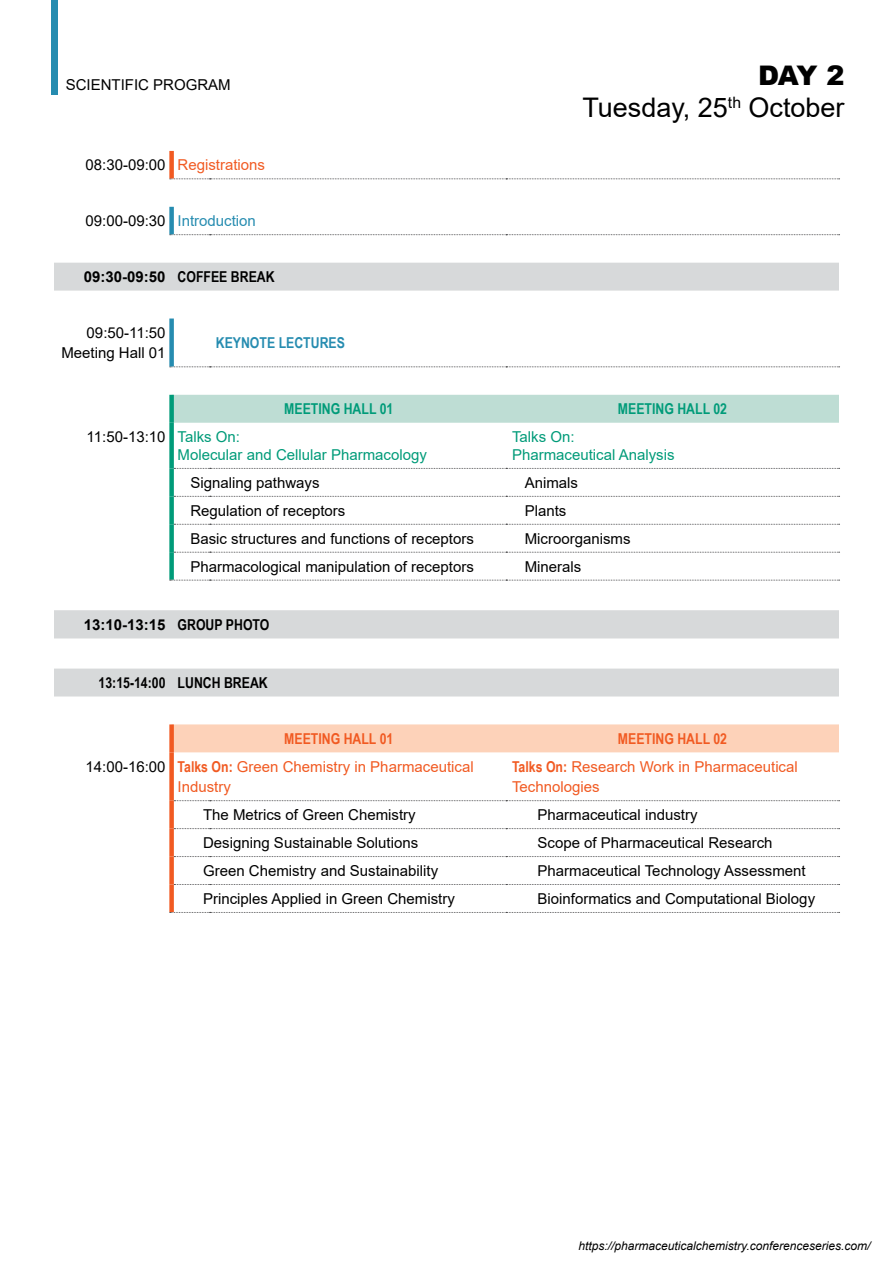
<style>
.page{position:relative;width:893px;height:1263px;background:#fff}
.page>*{position:absolute;margin:0;border:0;box-sizing:border-box;transform-origin:0 0}
.t1{font:27px/32.4px "Arial";color:#000;text-align:right}
.t2{font:15px/20.4px "Arial";color:#000;text-align:right}
.t3{font:15px/20.4px "Arial";color:#f15a22}
.t4{font:15px/17.5px "Arial";color:#009b79}
.t5{font:700 15px "Arial";color:#000}
.t6{font:700 15px "Arial Narrow";color:#009b79}
.t7{font:700 15px "Arial Narrow";color:#f15a22}
.t8{font:15px "Arial";color:#268cb0}
.t9{font:700 15px "Arial Narrow";color:#000}
.t10{font:700 15px "Arial Narrow";color:#268cb0}
.t11{font:italic 12px "Arial";color:#000}
.s1{color:#000}
.s2{font-family:"Arial Narrow"}
.s3{font-weight:900}
.s4{font-family:"Arial Narrow";font-weight:700}
</style>
<div class="page">
<div style="left:51px;top:0;width:7px;height:94px;background:#268cb0"></div>
<svg style="left:54px;top:263px;width:785px;height:433px"></svg>
<div style="left:174px;top:395px;width:665px;height:28px;background:#beddd4"></div>
<div style="left:174px;top:724px;width:665px;height:28px;background:#fdd2b9"></div>
<div style="left:169px;top:423px;width:5px;height:45px;background:#009b79"></div>
<svg style="left:174px;top:468px;width:666px;height:1px"></svg>
<div style="left:169px;top:468px;width:5px;height:28px;background:#009b79"></div>
<div style="left:169px;top:496px;width:5px;height:28px;background:#009b79"></div>
<svg style="left:174px;top:496px;width:666px;height:1px"></svg>
<div style="left:169px;top:524px;width:5px;height:28px;background:#009b79"></div>
<div style="left:169px;top:552px;width:5px;height:28px;background:#009b79"></div>
<svg style="left:174px;top:524px;width:666px;height:1px"></svg>
<svg style="left:170px;top:234px;width:670px;height:1px"></svg>
<svg style="left:170px;top:366px;width:670px;height:1px"></svg>
<svg style="left:174px;top:552px;width:666px;height:1px"></svg>
<svg style="left:170px;top:580px;width:670px;height:1px"></svg>
<svg style="left:170px;top:178px;width:670px;height:1px"></svg>
<div style="left:169px;top:752px;width:5px;height:49px;background:#f15a22"></div>
<div style="left:169px;top:151px;width:5px;height:27px;background:#f15a22"></div>
<svg style="left:174px;top:800px;width:666px;height:1px"></svg>
<svg style="left:174px;top:828px;width:666px;height:1px"></svg>
<svg style="left:174px;top:856px;width:666px;height:1px"></svg>
<svg style="left:174px;top:884px;width:666px;height:1px"></svg>
<svg style="left:170px;top:912px;width:670px;height:1px"></svg>
<div style="left:169px;top:801px;width:5px;height:28px;background:#f15a22"></div>
<div style="left:169px;top:829px;width:5px;height:27px;background:#f15a22"></div>
<div style="left:169px;top:856px;width:5px;height:28px;background:#f15a22"></div>
<div style="left:169px;top:884px;width:5px;height:28px;background:#f15a22"></div>
<div style="left:169px;top:724px;width:5px;height:28px;background:#f15a22"></div>
<div style="left:169px;top:395px;width:5px;height:28px;background:#009b79"></div>
<div style="left:169px;top:207px;width:5px;height:27px;background:#268cb0"></div>
<div style="left:169px;top:318px;width:5px;height:48px;background:#268cb0"></div>
<p class="t2" style="left:66px;top:75px;width:167px">SCIENTIFIC PROGRAM</p>
<p class="t3" style="left:86px;top:155px;width:181px"><span class="s1">08:30-09:00</span> Registrations</p>
<p class="t8" style="left:86px;top:211px;width:172px"><span class="s1">09:00-09:30</span> Introduction</p>
<p class="t5" style="left:84px;top:266px;width:192px">09:30-09:50 <span class="s2">COFFEE BREAK</span></p>
<p class="t2" style="left:61px;top:322px;width:106px">09:50-11:50<br>Meeting Hall 01</p>
<p class="t10" style="left:216px;top:331px;width:131px">KEYNOTE LECTURES</p>
<h1 class="t1" style="left:582px;top:59px;width:264px"><span class="s3">DAY 2<br></span>Tuesday, 25<sup>th</sup> October</h1>
<p class="t6" style="left:284px;top:398px;width:111px">MEETING HALL 01</p>
<p class="t6" style="left:618px;top:398px;width:111px">MEETING HALL 02</p>
<p class="t4" style="left:178px;top:428px;width:251px;text-indent:-91px"><span class="s1">11:50-13:10</span> Talks On:<br>Molecular and Cellular Pharmacology</p>
<p class="t4" style="left:512px;top:428px;width:164px">Talks On:<br>Pharmaceutical Analysis</p>
<p class="t2" style="left:190px;top:472px;width:131px">Signaling pathways</p>
<p class="t2" style="left:525px;top:472px;width:55px">Animals</p>
<p class="t2" style="left:190px;top:500px;width:157px">Regulation of receptors</p>
<p class="t2" style="left:525px;top:500px;width:43px">Plants</p>
<p class="t2" style="left:190px;top:528px;width:285px">Basic structures and functions of receptors</p>
<p class="t2" style="left:525px;top:528px;width:107px">Microorganisms</p>
<p class="t2" style="left:190px;top:556px;width:285px">Pharmacological manipulation of receptors</p>
<p class="t2" style="left:525px;top:556px;width:58px">Minerals</p>
<p class="t5" style="left:84px;top:614px;width:187px">13:10-13:15 <span class="s2">GROUP PHOTO</span></p>
<p class="t9" style="left:99px;top:671px;width:171px">13:15-14:00 LUNCH BREAK</p>
<p class="t7" style="left:284px;top:727px;width:111px">MEETING HALL 01</p>
<p class="t7" style="left:618px;top:727px;width:111px">MEETING HALL 02</p>
<p class="t3" style="left:178px;top:756px;width:298px;text-indent:-92px"><span class="s1">14:00-16:00</span> <span class="s4">Talks On:</span> Green Chemistry in Pharmaceutical<br>Industry</p>
<p class="t3" style="left:512px;top:756px;width:287px"><span class="s4">Talks On:</span> Research Work in Pharmaceutical<br>Technologies</p>
<p class="t2" style="left:203px;top:804px;width:214px">The Metrics of Green Chemistry</p>
<p class="t2" style="left:537px;top:804px;width:162px">Pharmaceutical industry</p>
<p class="t2" style="left:203px;top:832px;width:217px">Designing Sustainable Solutions</p>
<p class="t2" style="left:537px;top:832px;width:237px">Scope of Pharmaceutical Research</p>
<p class="t2" style="left:203px;top:860px;width:237px">Green Chemistry and Sustainability</p>
<p class="t2" style="left:537px;top:860px;width:270px">Pharmaceutical Technology Assessment</p>
<p class="t2" style="left:203px;top:888px;width:253px">Principles Applied in Green Chemistry</p>
<p class="t2" style="left:537px;top:888px;width:279px">Bioinformatics and Computational Biology</p>
<p class="t11" style="left:579px;top:1238px;width:293px">https://pharmaceuticalchemistry.conferenceseries.com/</p>
</div>
